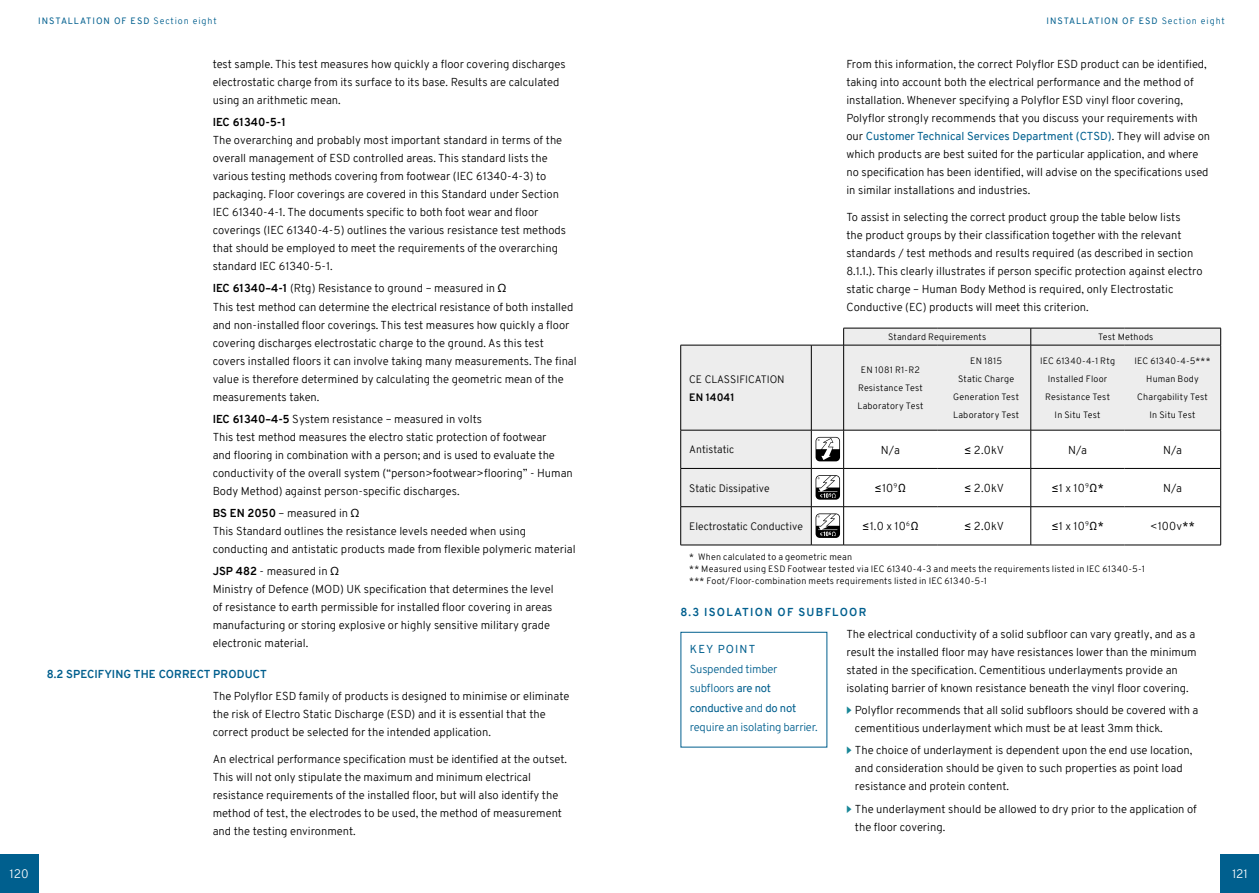
<style>
.page{position:relative;width:1259px;height:893px;background:#fff}
.page>*{position:absolute;margin:0;border:0;box-sizing:border-box;transform-origin:0 0}
.t1{font:300 12px "Overpass";color:#fff}
.t2{font:300 11.25px/18px "Overpass";color:#000}
.t3{font:300 11.25px/19.5px "Overpass";letter-spacing:-.02em;color:#005f8e}
.t4{font:700 11.25px "Overpass";letter-spacing:.01em;color:#005f8e}
.t5{font:700 11.25px "Overpass";letter-spacing:.11em;color:#005f8e}
.t6{font:700 11.25px "Overpass";color:#000}
.t7{font:11.25px "Overpass";letter-spacing:.1em;color:#005f8e}
.t8{font:11.25px "Overpass";color:#000}
.t9{font:300 10.5px "Overpass";color:#000}
.t10{font:700 10.5px "Overpass";color:#000}
.t11{font:300 9px/18px "Overpass";letter-spacing:.025em;color:#000;text-align:center}
.t12{font:9px "Overpass";letter-spacing:.11em;color:#005f8e}
.s1{font-weight:300}
.s2{font-weight:700}
.s3{font-family:"Helvetica Neue";font-weight:400}
.s4{font-weight:400;color:#005f8e}
.s5{font-weight:400}
</style>
<div class="page">
<hr style="left:680px;top:545px;width:131px;height:1px;background:#000">
<hr style="left:811px;top:545px;width:32px;height:1px;background:#000">
<hr style="left:843px;top:545px;width:94px;height:1px;background:#000">
<hr style="left:937px;top:545px;width:93px;height:1px;background:#000">
<hr style="left:1030px;top:545px;width:94px;height:1px;background:#000">
<hr style="left:1124px;top:545px;width:97px;height:1px;background:#000">
<hr style="left:680px;top:430px;width:1px;height:38px;background:#000">
<hr style="left:680px;top:468px;width:1px;height:39px;background:#000">
<hr style="left:680px;top:507px;width:1px;height:38px;background:#000">
<hr style="left:680px;top:345px;width:1px;height:85px;background:#000">
<svg style="left:681px;top:328px;width:540px;height:217px"></svg>
<div style="left:1220px;top:855px;width:39px;height:38px;background:#005f8e"></div>
<div style="left:0;top:855px;width:38px;height:38px;background:#005f8e"></div>
<p class="t12" style="left:38px;top:14px;width:180px">INSTALLATION OF ESD <span class="s1">Section eight</span></p>
<p class="t12" style="left:1046px;top:14px;width:180px">INSTALLATION OF ESD <span class="s1">Section eight</span></p>
<p class="t2" style="left:213px;top:55px;width:354px">test sample. This test measures how quickly a floor covering discharges electrostatic charge from its surface to its base. Results are calculated using an arithmetic mean.</p>
<p class="t6" style="left:213px;top:114px;width:75px">IEC 61340-5-1</p>
<p class="t2" style="left:213px;top:131px;width:355px">The overarching and probably most important standard in terms of the overall management of ESD controlled areas. This standard lists the various testing methods covering from footwear (IEC 61340-4-3) to packaging. Floor coverings are covered in this Standard under Section IEC 61340-4-1. The documents specific to both foot wear and floor coverings (IEC 61340-4-5) outlines the various resistance test methods that should be employed to meet the requirements of the overarching standard IEC 61340-5-1.</p>
<p class="t2" style="left:213px;top:280px;width:365px"><span class="s2">IEC 61340–4-1</span> (Rtg) Resistance to ground – measured in <span class="s3">Ω<br></span>This test method can determine the electrical resistance of both installed and non-installed floor coverings. This test measures how quickly a floor covering discharges electrostatic charge to the ground. As this test covers installed floors it can involve taking many measurements. The final value is therefore determined by calculating the geometric mean of the measurements taken.</p>
<p class="t2" style="left:213px;top:410px;width:362px"><span class="s2">IEC 61340–4-5</span> System resistance – measured in volts<br>This test method measures the electro static protection of footwear<br>and flooring in combination with a person; and is used to evaluate the conductivity of the overall system (“person&gt;footwear&gt;flooring” - Human Body Method) against person-specific discharges.</p>
<p class="t2" style="left:213px;top:504px;width:364px"><span class="s2">BS EN 2050</span> – measured in <span class="s3">Ω<br></span>This Standard outlines the resistance levels needed when using conducting and antistatic products made from flexible polymeric material</p>
<p class="t2" style="left:213px;top:562px;width:342px"><span class="s2">JSP 482</span> - measured in <span class="s3">Ω<br></span>Ministry of Defence (MOD) UK specification that determines the level of resistance to earth permissible for installed floor covering in areas manufacturing or storing explosive or highly sensitive military grade electronic material.</p>
<p class="t4" style="left:47px;top:666px;width:221px">8.2 SPECIFYING THE CORRECT PRODUCT</p>
<p class="t2" style="left:213px;top:687px;width:358px">The Polyflor ESD family of products is designed to minimise or eliminate the risk of Electro Static Discharge (ESD) and it is essential that the correct product be selected for the intended application.</p>
<p class="t2" style="left:213px;top:750px;width:356px">An electrical performance specification must be identified at the outset.<br>This will not only stipulate the maximum and minimum electrical resistance requirements of the installed floor, but will also identify the method of test, the electrodes to be used, the method of measurement and the testing environment.</p>
<p class="t2" style="left:846px;top:55px;width:365px">From this information, the correct Polyflor ESD product can be identified, taking into account both the electrical performance and the method of installation. Whenever specifying a Polyflor ESD vinyl floor covering, Polyflor strongly recommends that you discuss your requirements with our <span class="s4">Customer Technical Services Department (CTSD)</span>. They will advise on which products are best suited for the particular application, and where no specification has been identified, will advise on the specifications used in similar installations and industries.</p>
<p class="t2" style="left:846px;top:208px;width:358px">To assist in selecting the correct product group the table below lists<br>the product groups by their classification together with the relevant standards / test methods and results required (as described in section 8.1.1.). This clearly illustrates if person specific protection against electro static charge – Human Body Method is required, only Electrostatic Conductive (EC) products will meet this criterion.</p>
<p class="t11" style="left:888px;top:328px;width:100px">Standard Requirements</p>
<p class="t11" style="left:1098px;top:328px;width:57px">Test Methods</p>
<p class="t11" style="left:857px;top:361px;width:68px">EN 1081 R1-R2<br>Resistance Test<br>Laboratory Test</p>
<p class="t11" style="left:953px;top:352px;width:68px">EN 1815<br>Static Charge<br>Generation Test<br>Laboratory Test</p>
<p class="t11" style="left:1040px;top:352px;width:77px">IEC 61340-4-1 Rtg<br>Installed Floor<br>Resistance Test<br>In Situ Test</p>
<p class="t11" style="left:1134px;top:352px;width:78px">IEC 61340-4-5***<br>Human Body<br>Chargability Test<br>In Situ Test</p>
<p class="t9" style="left:689px;top:371px;width:97px">CE CLASSIFICATION</p>
<p class="t10" style="left:689px;top:389px;width:47px">EN 14041</p>
<p class="t9" style="left:689px;top:442px;width:47px">Antistatic</p>
<p class="t2" style="left:881px;top:441px;width:21px">N/a</p>
<p class="t2" style="left:964px;top:441px;width:41px"><span class="s5">≤</span> 2.0kV</p>
<p class="t2" style="left:1068px;top:441px;width:21px">N/a</p>
<p class="t2" style="left:1163px;top:441px;width:21px">N/a</p>
<p class="t9" style="left:689px;top:480px;width:82px">Static Dissipative</p>
<p class="t8" style="left:874px;top:480px;width:33px">≤<span class="s1">10</span><sup>9</sup>Ω</p>
<p class="t2" style="left:964px;top:479px;width:41px"><span class="s5">≤</span> 2.0kV</p>
<p class="t2" style="left:1051px;top:479px;width:54px"><span class="s5">≤</span>1 x 10<sup>9</sup><span class="s5">Ω*</span></p>
<p class="t2" style="left:1163px;top:479px;width:21px">N/a</p>
<p class="t9" style="left:689px;top:519px;width:115px">Electrostatic Conductive</p>
<p class="t2" style="left:862px;top:517px;width:58px"><span class="s5">≤</span>1.0 x 10<sup>6</sup><span class="s5">Ω</span></p>
<p class="t2" style="left:964px;top:517px;width:41px"><span class="s5">≤</span> 2.0kV</p>
<p class="t2" style="left:1051px;top:517px;width:54px"><span class="s5">≤</span>1 x 10<sup>9</sup><span class="s5">Ω*</span></p>
<p class="t2" style="left:1150px;top:517px;width:46px">&lt;100v<span class="s5">**</span></p>
<p class="t11" style="left:689px;top:551px;width:457px;line-height:12px;text-align:left">* When calculated to a geometric mean<br>** Measured using ESD Footwear tested via IEC 61340-4-3 and meets the requirements listed in IEC 61340-5-1 *** Foot/Floor-combination meets requirements listed in IEC 61340-5-1</p>
<p class="t5" style="left:680px;top:604px;width:187px">8.3 ISOLATION OF SUBFLOOR</p>
<p class="t2" style="left:846px;top:625px;width:352px">The electrical conductivity of a solid subfloor can vary greatly, and as a result the installed floor may have resistances lower than the minimum stated in the specification. Cementitious underlayments provide an isolating barrier of known resistance beneath the vinyl floor covering.</p>
<p class="t2" style="left:855px;top:701px;width:345px">Polyflor recommends that all solid subfloors should be covered with a cementitious underlayment which must be at least 3mm thick.</p>
<p class="t2" style="left:855px;top:741px;width:339px">The choice of underlayment is dependent upon the end use location, and consideration should be given to such properties as point load resistance and protein content.</p>
<p class="t2" style="left:855px;top:800px;width:343px">The underlayment should be allowed to dry prior to the application of the floor covering.</p>
<p class="t7" style="left:690px;top:641px;width:67px">KEY POINT</p>
<p class="t3" style="left:690px;top:659px;width:129px">Suspended timber subfloors <span class="s5">are not conductive</span> and <span class="s5">do not </span>require an isolating barrier.</p>
<p class="t1" style="left:10px;top:865px;width:21px">120</p>
<p class="t1" style="left:1232px;top:865px;width:17px">121</p>
</div>
